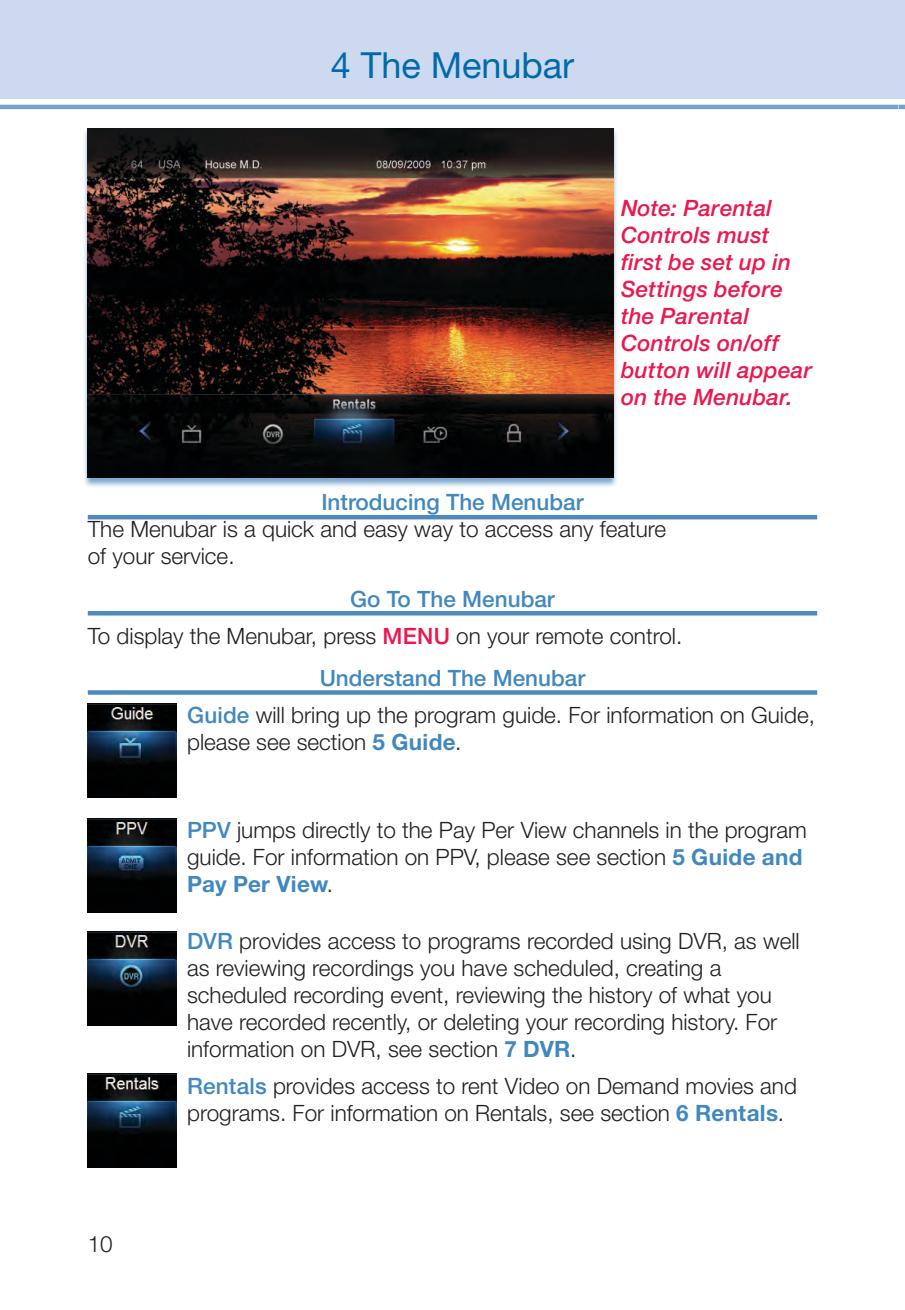
<style>
.page{position:relative;width:905px;height:1310px;background:#fff}
.page>*{position:absolute;margin:0;border:0;box-sizing:border-box;transform-origin:0 0}
.t1{font:36px "Helvetica Neue LT Std";color:#006aab}
.t2{font:300 22.5px/27px "Helvetica Neue LT Std";color:#231f20}
.t3{font:italic 500 22.5px/27px "Helvetica Neue LT Std";letter-spacing:.01em;color:#ed174f}
.t4{font:500 22.5px "Helvetica Neue LT Std";color:#4188bf}
.s1{font-weight:500;color:#4188bf}
.s2{font-weight:500;color:#ed174f}
.s3{font-weight:700;color:#4188bf}
</style>
<div class="page">
<div style="left:0;top:0;width:897px;height:99px;background:#ccd9ef"></div>
<hr style="left:0;top:105px;width:897px;height:4px;background:#75a1ce">
<div style="left:898px;top:0;width:6px;height:99px;background:#ccd9ef"></div>
<svg style="left:898px;top:105px;width:6px;height:4px"></svg>
<hr style="left:88px;top:515px;width:729px;height:4px;background:#4f8abf">
<hr style="left:88px;top:611px;width:729px;height:4px;background:#4f8abf">
<svg style="left:88px;top:690px;width:729px;height:4px;fill:#4f8abf"></svg>
<div style="left:81px;top:127px;width:538px;height:363px;background:#4f8abf;opacity:.75"></div>
<img style="left:88px;top:128px;width:525px;height:349px">
<img style="left:88px;top:704px;width:89px;height:94px">
<img style="left:88px;top:818px;width:89px;height:94px">
<img style="left:88px;top:931px;width:89px;height:94px">
<img style="left:88px;top:1073px;width:89px;height:94px">
<svg style="left:897px;top:0;width:8px;height:8px"></svg>
<h1 class="t1" style="left:331px;top:44px;width:245px">4 The Menubar</h1>
<p class="t3" style="left:621px;top:194px;width:193px">Note: Parental<br>Controls must first be set up in<br>Settings before the Parental<br>Controls on/off button will appear on the Menubar.</p>
<p class="t4" style="left:321px;top:489px;width:264px">Introducing The Menubar</p>
<p class="t2" style="left:88px;top:515px;width:580px">The Menubar is a quick and easy way to access any feature of your service.</p>
<p class="t2" style="left:88px;top:579px;width:468px;line-height:37.1px;text-indent:262px"><span class="s1">Go To The Menubar<br></span>To display the Menubar, press <span class="s2">Menu</span></p>
<p class="t2" style="left:456px;top:621px;width:227px">on your remote control.</p>
<p class="t2" style="left:187px;top:658px;width:629px;line-height:37.1px;text-indent:133px"><span class="s1">Understand The Menubar<br>Guide</span> will bring up the program guide. For information on Guide,</p>
<p class="t2" style="left:187px;top:728px;width:276px">please see section <span class="s3">5 Guide</span>.</p>
<p class="t2" style="left:88px;top:1229px;width:27px">10</p>
<p class="t2" style="left:187px;top:815px;width:621px"><span class="s1">PPV</span> jumps directly to the Pay Per View channels in the program guide. For information on PPV, please see section <span class="s3">5 Guide and<br>Pay Per View</span>.</p>
<p class="t2" style="left:187px;top:927px;width:614px"><span class="s1">DVR</span> provides access to programs recorded using DVR, as well as reviewing recordings you have scheduled, creating a scheduled recording event, reviewing the history of what you have recorded recently, or deleting your recording history. For information on DVR, see section <span class="s3">7 DVR</span>.</p>
<p class="t2" style="left:187px;top:1072px;width:611px"><span class="s1">Rentals</span> provides access to rent Video on Demand movies and programs. For information on Rentals, see section <span class="s3">6 Rentals</span>.</p>
</div>
